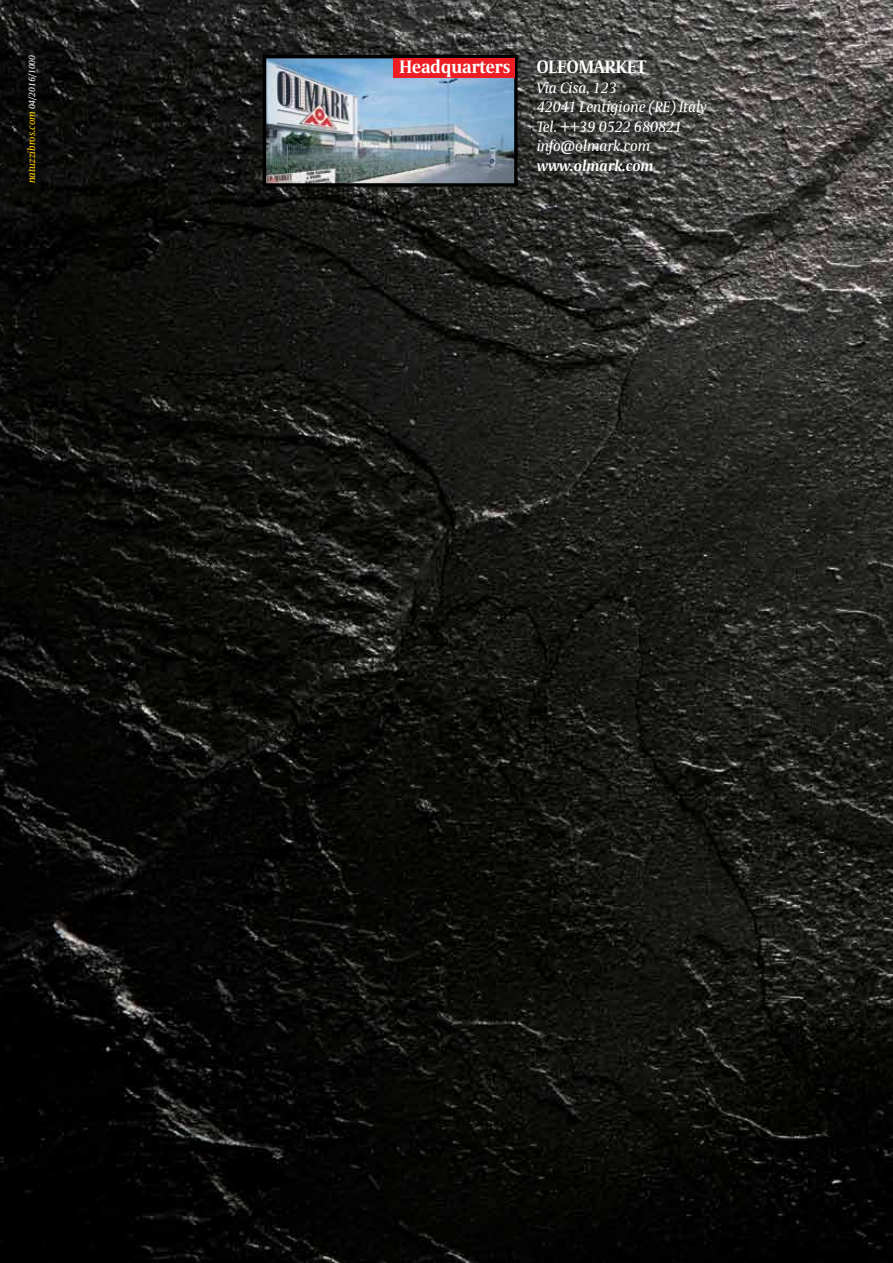
<style>
.page{position:relative;width:893px;height:1263px;background:#fff}
.page>*{position:absolute;margin:0;border:0;box-sizing:border-box;transform-origin:0 0}
.t1{font:700 18px "Allianz Serif";color:#fff}
.t2{font:italic 15px/19.5px "Allianz Serif";color:#fff}
.t3{font:italic 700 15px "Allianz Serif";color:#fff}
.t4{font:italic 10.5px "Allianz Serif";color:#ffcb05}
.s1{font-size:9px;color:#fff}
</style>
<div class="page">
<img style="left:0;top:0;width:893px;height:1263px">
<img style="left:267px;top:59px;width:247px;height:124px">
<div style="left:263px;top:55px;width:255px;height:132px;border:3px solid #000"></div>
<div style="left:393px;top:58px;width:121px;height:20px;background:#ed1d24"></div>
<p class="t4" style="left:25px;top:183px;width:130px;rotate:-90deg">natuzzibros.com <span class="s1">04/2016/1000</span></p>
<p class="t1" style="left:537px;top:56px;width:111px">OLEOMARKET</p>
<p class="t1" style="left:399px;top:56px;width:112px">Headquarters</p>
<p class="t2" style="left:537px;top:78px;width:171px">Via Cisa, 123<br>42041 Lentigione (RE) Italy<br>Tel. ++39 0522 680821 info@olmark.com</p>
<p class="t3" style="left:537px;top:156px;width:118px">www.olmark.com</p>
</div>
